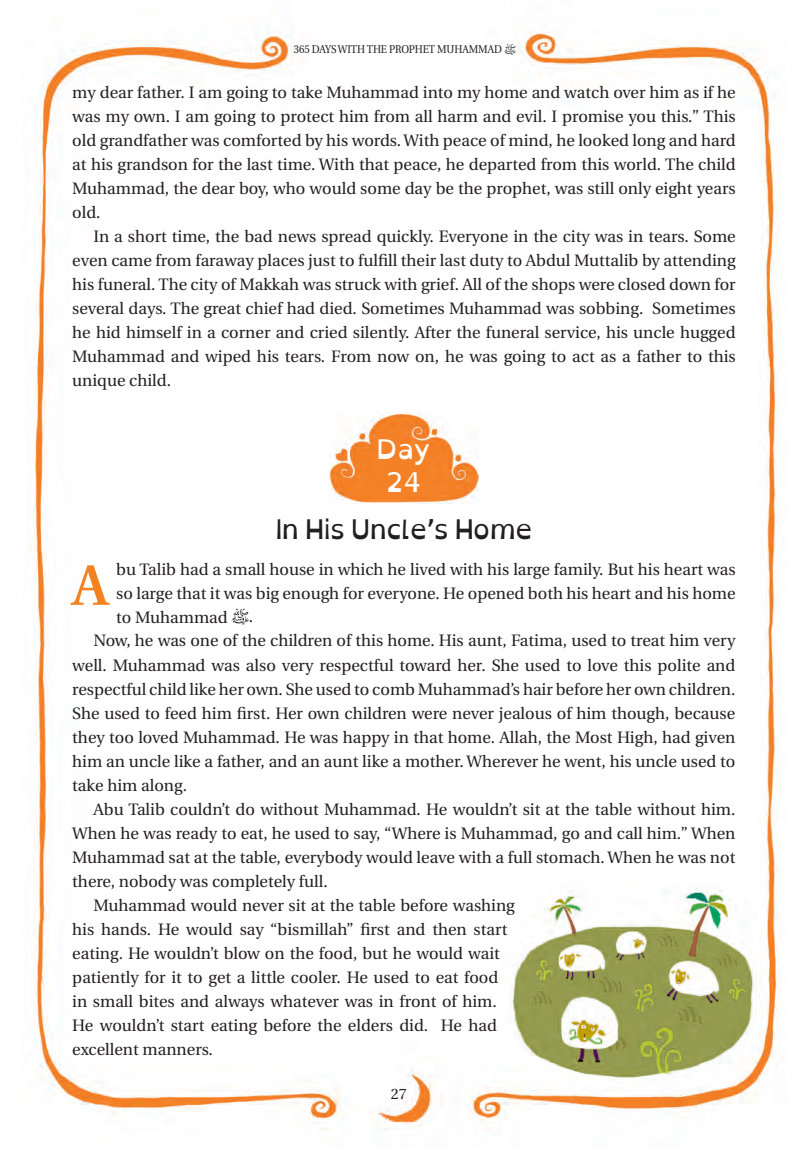
<style>
.page{position:relative;width:808px;height:1149px;background:#fff}
.page>*{position:absolute;margin:0;border:0;box-sizing:border-box;transform-origin:0 0}
.t1{font:600 57px "Utopia";color:#f58220}
.t2{font:27px "Open Dyslexic";letter-spacing:-.025em;color:#231f20}
.t3{font:27px/33px "Open Dyslexic";color:#fff;text-align:center}
.t4{font:16.5px/24px "Utopia";color:#231f20;text-align:justify}
.t5{font:15px "Utopia";color:#231f20}
.t6{font:11.25px "Utopia";letter-spacing:-.01em;color:#231f20;scale:.9 1}
</style>
<div class="page">
<img style="left:29px;top:26px;width:751px;height:1104px">
<svg style="left:504px;top:44px;width:12px;height:11px"></svg>
<svg style="left:231px;top:608px;width:18px;height:16px"></svg>
<img style="left:330px;top:412px;width:148px;height:91px">
<img style="left:499px;top:881px;width:258px;height:207px">
<p class="t6" style="left:294px;top:43px;width:233px">365 DAYS WITH THE PROPHET MUHAMMAD</p>
<p class="t4" style="left:72px;top:80px;width:665px">my dear father. I am going to take Muhammad into my home and watch over him as if he was my own. I am going to protect him from all harm and evil. I promise you this.” This old grandfather was comforted by his words. With peace of mind, he looked long and hard at his grandson for the last time. With that peace, he departed from this world. The child Muhammad, the dear boy, who would some day be the prophet, was still only eight years old.</p>
<p class="t4" style="left:72px;top:224px;width:665px;text-indent:21px">In a short time, the bad news spread quickly. Everyone in the city was in tears. Some even came from faraway places just to fulfill their last duty to Abdul Muttalib by attending his funeral. The city of Makkah was struck with grief. All of the shops were closed down for several days. The great chief had died. Sometimes Muhammad was sobbing. Sometimes he hid himself in a corner and cried silently. After the funeral service, his uncle hugged Muhammad and wiped his tears. From now on, he was going to act as a father to this unique child.</p>
<h2 class="t3" style="left:377px;top:433px;width:56px">Day<br>24</h2>
<h2 class="t2" style="left:275px;top:513px;width:259px">In His Uncle’s Home</h2>
<p class="t4" style="left:116px;top:557px;width:621px">bu Talib had a small house in which he lived with his large family. But his heart was so large that it was big enough for everyone. He opened both his heart and his home to Muhammad</p>
<p class="t4" style="left:249px;top:605px;width:6px">.</p>
<p class="t4" style="left:94px;top:629px;width:643px">Now, he was one of the children of this home. His aunt, Fatima, used to treat him very</p>
<p class="t4" style="left:72px;top:653px;width:665px">well. Muhammad was also very respectful toward her. She used to love this polite and</p>
<p class="t4" style="left:72px;top:677px;width:665px">respectful child like her own. She used to comb Muhammad’s hair before her own children.</p>
<p class="t4" style="left:72px;top:701px;width:664px">She used to feed him first. Her own children were never jealous of him though, because</p>
<p class="t4" style="left:72px;top:725px;width:665px">they too loved Muhammad. He was happy in that home. Allah, the Most High, had given</p>
<p class="t4" style="left:72px;top:749px;width:665px">him an uncle like a father, and an aunt like a mother. Wherever he went, his uncle used to</p>
<p class="t4" style="left:72px;top:773px;width:116px">take him along.</p>
<p class="t4" style="left:94px;top:797px;width:643px">Abu Talib couldn’t do without Muhammad. He wouldn’t sit at the table without him.</p>
<p class="t4" style="left:72px;top:821px;width:665px">When he was ready to eat, he used to say, “Where is Muhammad, go and call him.” When</p>
<p class="t4" style="left:72px;top:845px;width:664px">Muhammad sat at the table, everybody would leave with a full stomach. When he was not</p>
<p class="t4" style="left:72px;top:869px;width:257px">there, nobody was completely full.</p>
<p class="t4" style="left:94px;top:893px;width:423px">Muhammad would never sit at the table before washing</p>
<p class="t4" style="left:72px;top:917px;width:437px">his hands. He would say “bismillah” first and then start</p>
<p class="t4" style="left:72px;top:941px;width:429px">eating. He wouldn’t blow on the food, but he would wait</p>
<p class="t4" style="left:72px;top:965px;width:428px">patiently for it to get a little cooler. He used to eat food</p>
<p class="t4" style="left:72px;top:989px;width:426px">in small bites and always whatever was in front of him.</p>
<p class="t4" style="left:72px;top:1013px;width:426px">He wouldn’t start eating before the elders did. He had</p>
<p class="t4" style="left:72px;top:1037px;width:142px">excellent manners.</p>
<h1 class="t1" style="left:72px;top:553px;width:38px">A</h1>
<p class="t5" style="left:391px;top:1085px;width:17px">27</p>
</div>
